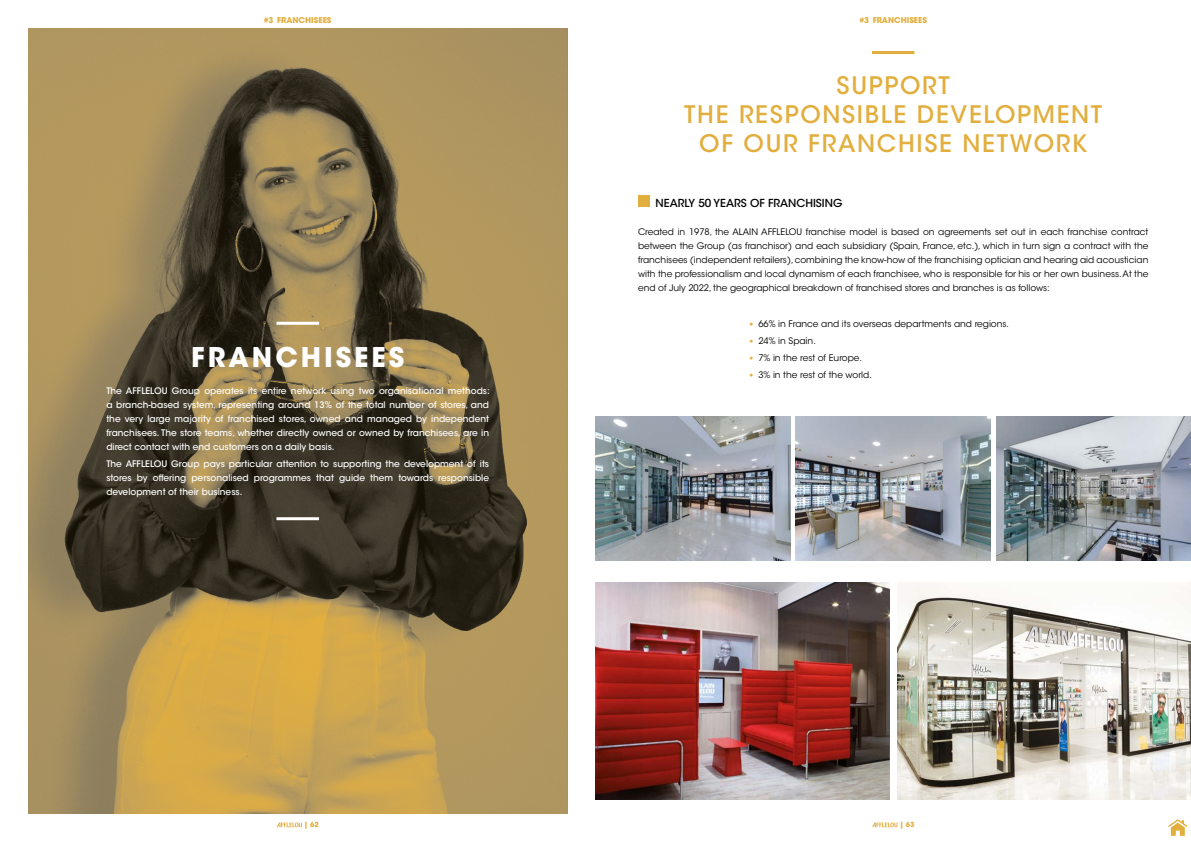
<style>
.page{position:relative;width:1191px;height:842px;background:#fff}
.page>*{position:absolute;margin:0;border:0;box-sizing:border-box;transform-origin:0 0}
.t1{font:700 27px "ITC Avant Garde Std";letter-spacing:.11em;color:#fff}
.t2{font:500 24px/28.8px "ITC Avant Garde Std";letter-spacing:.07em;color:#e2ae3d;text-align:center}
.t3{font:500 11px "ITC Avant Garde Std";color:#000}
.t4{font:9px/14px "ITC Avant Garde Std";color:#000;text-align:justify}
.t5{font:500 9px/14px "ITC Avant Garde Std";color:#fff;text-align:justify}
.t6{font:700 8px "ITC Avant Garde Std";color:#e2ae3d}
.t7{font:700 7px "ITC Avant Garde Std";color:#e2ae3d}
.s1{font-size:13px;color:#e2ae3d}
</style>
<div class="page">
<svg style="left:276px;top:822px;width:26px;height:5px"></svg>
<svg style="left:872px;top:822px;width:25px;height:5px"></svg>
<svg style="left:28px;top:28px;width:539px;height:786px;background:#8d7849"></svg>
<hr style="left:276px;top:322px;width:43px;height:3px;background:#fff">
<hr style="left:276px;top:517px;width:43px;height:3px;background:#fff">
<hr style="left:872px;top:51px;width:42px;height:3px;background:#e2ae3d">
<div style="left:638px;top:196px;width:11px;height:11px;background:#e2ae3d"></div>
<img style="left:595px;top:417px;width:195px;height:144px">
<img style="left:595px;top:582px;width:294px;height:217px">
<img style="left:795px;top:417px;width:195px;height:144px">
<img style="left:897px;top:582px;width:294px;height:217px">
<img style="left:996px;top:417px;width:195px;height:144px">
<svg style="left:1168px;top:819px;width:19px;height:17px"></svg>
<p class="t6" style="left:264px;top:15px;width:69px">#3 FRANCHISEES</p>
<p class="t6" style="left:859px;top:15px;width:69px">#3 FRANCHISEES</p>
<h2 class="t2" style="left:684px;top:71px;width:419px">SUPPORT<br>THE RESPONSIBLE DEVELOPMENT<br>OF OUR FRANCHISE NETWORK</h2>
<p class="t3" style="left:655px;top:196px;width:188px">NEARLY 50 YEARS OF FRANCHISING</p>
<h1 class="t1" style="left:191px;top:340px;width:214px">FRANCHISEES</h1>
<p class="t5" style="left:106px;top:383px;width:385px">The AFFLELOU Group operates its entire network using two organisational methods: a branch-based system, representing around 13% of the total number of stores, and the very large majority of franchised stores, owned and managed by independent franchisees. The store teams, whether directly owned or owned by franchisees, are in direct contact with end customers on a daily basis.</p>
<p class="t5" style="left:106px;top:456px;width:384px">The AFFLELOU Group pays particular attention to supporting the development of its stores by offering personalised programmes that guide them towards responsible development of their business.</p>
<p class="t4" style="left:638px;top:225px;width:512px">Created in 1978, the ALAIN AFFLELOU franchise model is based on agreements set out in each franchise contract between the Group (as franchisor) and each subsidiary (Spain, France, etc.), which in turn sign a contract with the franchisees (independent retailers), combining the know-how of the franchising optician and hearing aid acoustician with the professionalism and local dynamism of each franchisee, who is responsible for his or her own business. At the end of July 2022, the geographical breakdown of franchised stores and branches is as follows:</p>
<p class="t4" style="left:748px;top:317px;width:262px"><span class="s1">•</span> 66% in France and its overseas departments and regions.</p>
<p class="t4" style="left:748px;top:334px;width:69px"><span class="s1">•</span> 24% in Spain.</p>
<p class="t4" style="left:748px;top:351px;width:115px"><span class="s1">•</span> 7% in the rest of Europe.</p>
<p class="t4" style="left:748px;top:367px;width:125px"><span class="s1">•</span> 3% in the rest of the world.</p>
<p class="t7" style="left:304px;top:820px;width:16px">| 62</p>
<p class="t7" style="left:899px;top:820px;width:16px">| 63</p>
</div>
